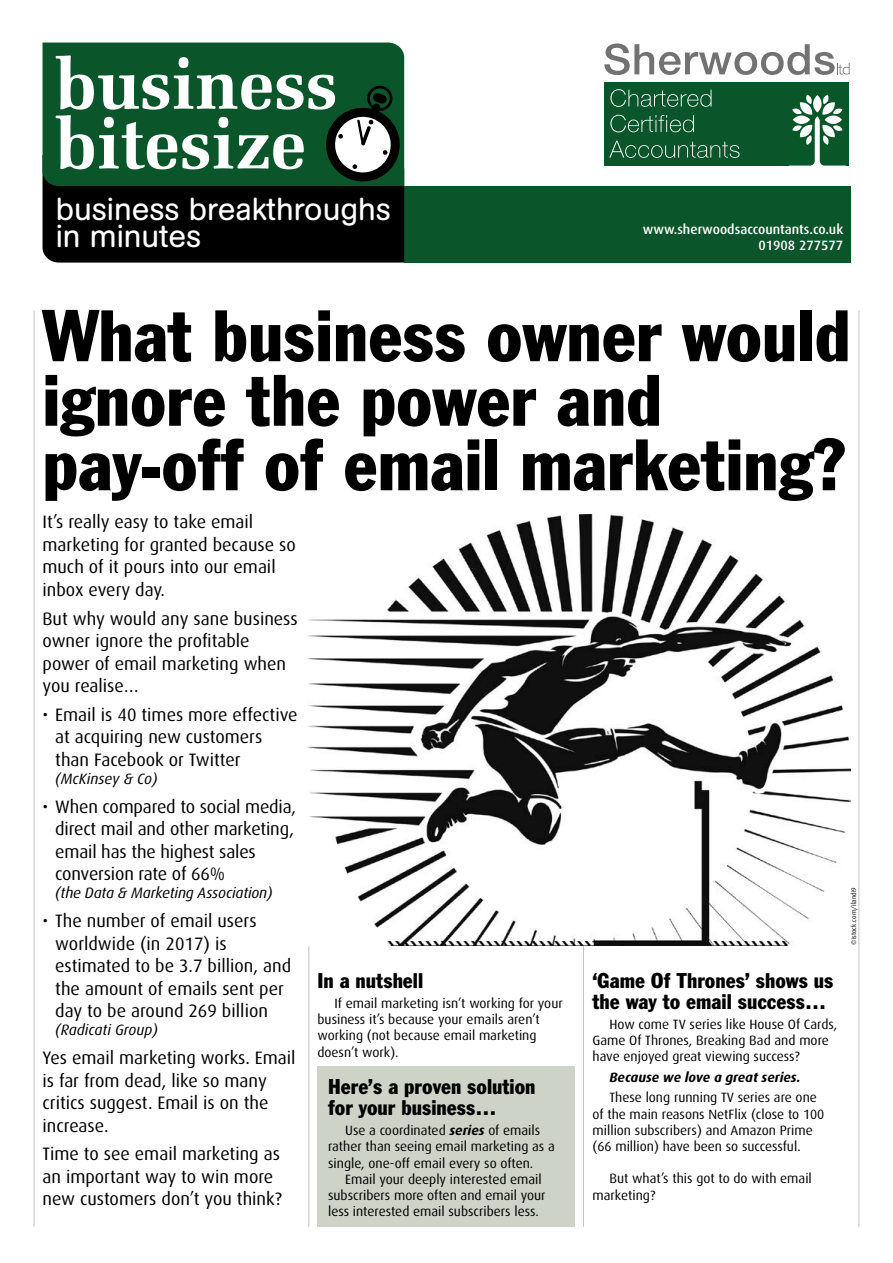
<style>
.page{position:relative;width:893px;height:1263px;background:#fff}
.page>*{position:absolute;margin:0;border:0;box-sizing:border-box;transform-origin:0 0}
.t1{font:condensed 72px/64.5px "Franklin Gothic BT";color:#000}
.t2{font:31.5px/27px "AG Buch Rounded BQ";color:#fff}
.t3{font:condensed 21px/21px "Franklin Gothic BT";color:#000}
.t4{font:18px/22.5px "Dax";color:#000}
.t5{font:italic 15px "Dax";letter-spacing:-.01em;color:#000}
.t6{font:13.5px/16.2px "Dax";color:#000}
.t7{font:500 13.5px/16.2px "Dax";color:#fff;text-align:right}
.t8{font:italic 700 13.5px "Dax";color:#000}
.t9{font:6.75px "Dax";color:#000}
.s1{font-weight:700;font-style:italic}
</style>
<div class="page">
<hr style="left:34px;top:310px;width:1px;height:917px;background:#c6c6c6">
<hr style="left:858px;top:310px;width:1px;height:917px;background:#c6c6c6">
<div style="left:404px;top:186px;width:446px;height:77px;background:#0a5529"></div>
<div style="left:43px;top:43px;width:361px;height:12px;background:#0a5529"></div>
<svg style="left:43px;top:55px;width:362px;height:208px;background:#2d4e3b"></svg>
<svg style="left:358px;top:120px;width:5px;height:24px"></svg>
<div style="left:357px;top:120px;width:7px;height:25px;border:2px solid #000"></div>
<div style="left:605px;top:82px;width:244px;height:84px;background:#0a5529"></div>
<svg style="left:610px;top:89px;width:101px;height:18px"></svg>
<svg style="left:610px;top:115px;width:84px;height:17px"></svg>
<svg style="left:609px;top:141px;width:130px;height:17px"></svg>
<svg style="left:789px;top:94px;width:57px;height:72px"></svg>
<svg style="left:604px;top:43px;width:246px;height:32px"></svg>
<hr style="left:583px;top:770px;width:1px;height:457px;background:#c6c6c6">
<hr style="left:308px;top:514px;width:1px;height:713px;background:#c6c6c6">
<div style="left:317px;top:1066px;width:258px;height:161px;background:#cdd3c7"></div>
<img style="left:308px;top:514px;width:542px;height:431px">
<h2 class="t2" style="left:56px;top:196px;width:337px">business breakthroughs in minutes</h2>
<p class="t7" style="left:643px;top:222px;width:202px">www.sherwoodsaccountants.co.uk<br>01908 277577</p>
<h1 class="t1" style="left:43px;top:301px;width:809px">What business owner would ignore the power and pay-off of email marketing?</h1>
<p class="t4" style="left:43px;top:511px;width:255px">It’s really easy to take email marketing for granted because so much of it pours into our email inbox every day.</p>
<p class="t4" style="left:43px;top:607px;width:257px">But why would any sane business owner ignore the profitable power of email marketing when you realise…</p>
<p class="t4" style="left:55px;top:703px;width:244px;text-indent:-13px">• Email is 40 times more effective at acquiring new customers than Facebook or Twitter</p>
<p class="t5" style="left:55px;top:770px;width:104px">(McKinsey &amp; Co)</p>
<p class="t4" style="left:55px;top:795px;width:242px;text-indent:-13px">• When compared to social media, direct mail and other marketing, email has the highest sales conversion rate of 66%</p>
<p class="t5" style="left:55px;top:885px;width:219px">(the Data &amp; Marketing Association)</p>
<p class="t4" style="left:55px;top:910px;width:238px;text-indent:-13px">• The number of email users worldwide (in 2017) is estimated to be 3.7 billion, and the amount of emails sent per day to be around 269 billion</p>
<p class="t5" style="left:55px;top:1022px;width:104px">(Radicati Group)</p>
<p class="t4" style="left:43px;top:1047px;width:255px">Yes email marketing works. Email is far from dead, like so many critics suggest. Email is on the increase.</p>
<p class="t4" style="left:43px;top:1143px;width:241px">Time to see email marketing as an important way to win more new customers don’t you think?</p>
<p class="t9" style="left:850px;top:945px;width:60px;rotate:-90deg">©istock.com/ilandi9</p>
<p class="t3" style="left:592px;top:969px;width:243px">‘Game Of Thrones’ shows us the way to email success…</p>
<p class="t6" style="left:592px;top:1016px;width:246px;text-indent:17px">How come TV series like House Of Cards,<br>Game Of Thrones, Breaking Bad and more have enjoyed great viewing success?</p>
<p class="t8" style="left:609px;top:1069px;width:193px">Because we love a great series.</p>
<p class="t6" style="left:592px;top:1090px;width:233px;text-indent:17px">These long running TV series are one of the main reasons NetFlix (close to 100 million subscribers) and Amazon Prime (66 million) have been so successful.</p>
<p class="t6" style="left:592px;top:1171px;width:221px;text-indent:17px">But what’s this got to do with email marketing?</p>
<p class="t3" style="left:317px;top:969px;width:107px">In a nutshell</p>
<p class="t6" style="left:317px;top:995px;width:247px;text-indent:17px">If email marketing isn’t working for your business it’s because your emails aren’t working (not because email marketing doesn’t work).</p>
<p class="t3" style="left:328px;top:1075px;width:209px">Here’s a proven solution for your business…</p>
<p class="t6" style="left:328px;top:1122px;width:228px;text-indent:17px">Use a coordinated <span class="s1">series</span> of emails rather than seeing email marketing as a single, one-off email every so often.</p>
<p class="t6" style="left:328px;top:1171px;width:219px;text-indent:17px">Email your deeply interested email subscribers more often and email your less interested email subscribers less.</p>
</div>
